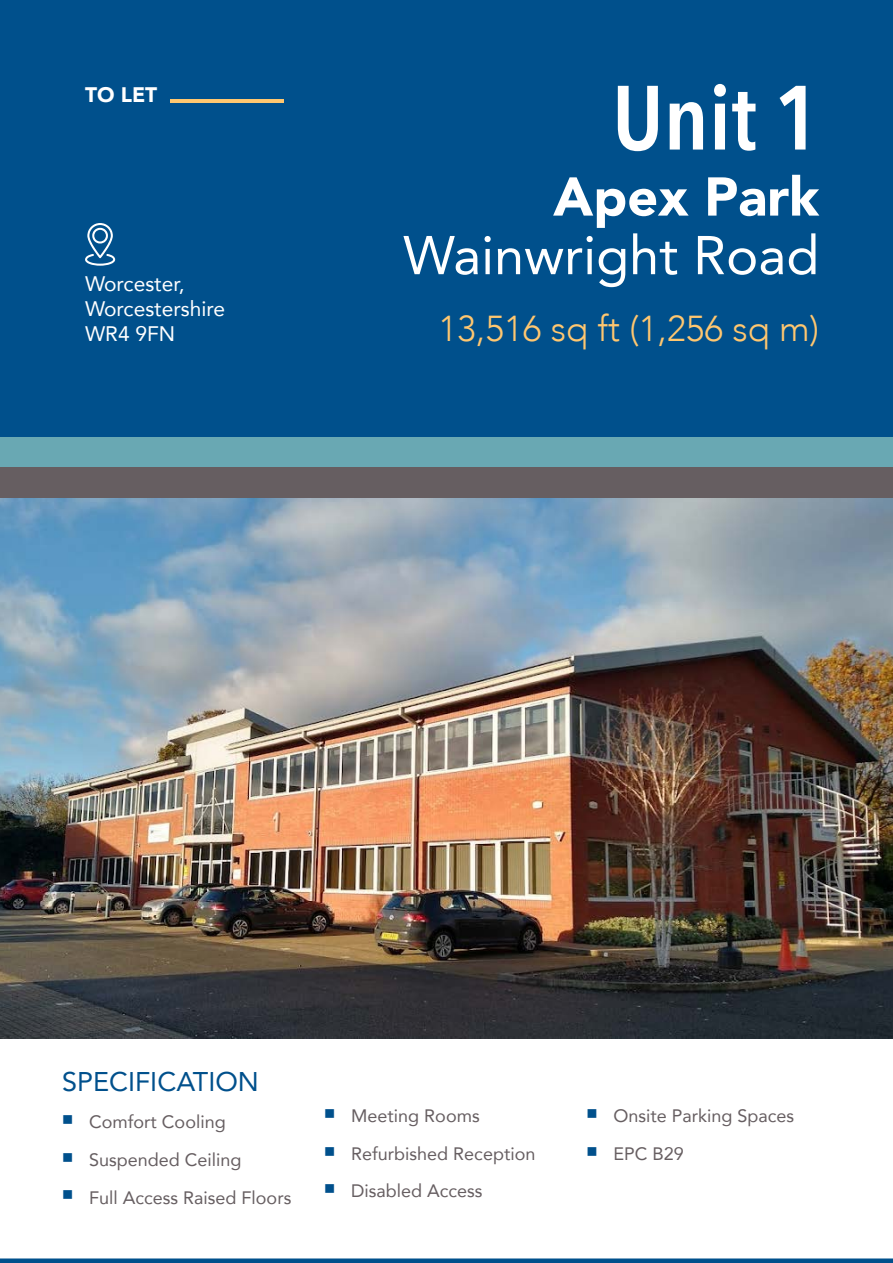
<style>
.page{position:relative;width:893px;height:1263px;background:#fff}
.page>*{position:absolute;margin:0;border:0;box-sizing:border-box;transform-origin:0 0}
.t1{font:600 90px "Avenir Next Condensed";color:#fff}
.t2{font:54px "Avenir";color:#fff}
.t3{font:900 54px "Avenir";color:#fff}
.t4{font:300 36px "Avenir";color:#ffc770}
.t5{font:27px "Avenir";color:#00508c}
.t6{font:21px/25.2px "Avenir";color:#fff}
.t7{font:900 21px "Avenir";color:#fff}
.t8{font:18px "Avenir";color:#665e61}
</style>
<div class="page">
<div style="left:0;top:0;width:893px;height:498px;background:#00508c"></div>
<img style="left:0;top:498px;width:893px;height:540px">
<hr style="left:170px;top:100px;width:114px;height:3px;background:#ffc770">
<svg style="left:85px;top:223px;width:30px;height:43px"></svg>
<div style="left:0;top:438px;width:893px;height:30px;background:#69a8b3"></div>
<div style="left:0;top:468px;width:893px;height:30px;background:#665e61"></div>
<div style="left:0;top:1258px;width:893px;height:5px;background:#00508c"></div>
<p class="t7" style="left:85px;top:76px;width:74px">TO LET</p>
<p class="t6" style="left:85px;top:270px;width:142px">Worcester,<br>Worcestershire<br>WR4 9FN</p>
<h1 class="t1" style="left:612px;top:40px;width:208px">Unit 1</h1>
<h2 class="t3" style="left:553px;top:151px;width:268px">Apex Park</h2>
<h2 class="t2" style="left:403px;top:212px;width:418px">Wainwright Road</h2>
<h3 class="t4" style="left:438px;top:308px;width:382px">13,516 sq ft (1,256 sq m)</h3>
<h3 class="t5" style="left:62px;top:1060px;width:198px">SPECIFICATION</h3>
<p class="t8" style="left:62px;top:1108px;width:165px"><sup>■</sup> Comfort Cooling</p>
<p class="t8" style="left:62px;top:1145px;width:181px"><sup>■</sup> Suspended Ceiling</p>
<p class="t8" style="left:62px;top:1183px;width:231px"><sup>■</sup> Full Access Raised Floors</p>
<p class="t8" style="left:324px;top:1101px;width:157px"><sup>■</sup> Meeting Rooms</p>
<p class="t8" style="left:324px;top:1139px;width:213px"><sup>■</sup> Refurbished Reception</p>
<p class="t8" style="left:324px;top:1176px;width:160px"><sup>■</sup> Disabled Access</p>
<p class="t8" style="left:586px;top:1101px;width:209px"><sup>■</sup> Onsite Parking Spaces</p>
<p class="t8" style="left:586px;top:1139px;width:99px"><sup>■</sup> EPC B29</p>
</div>
